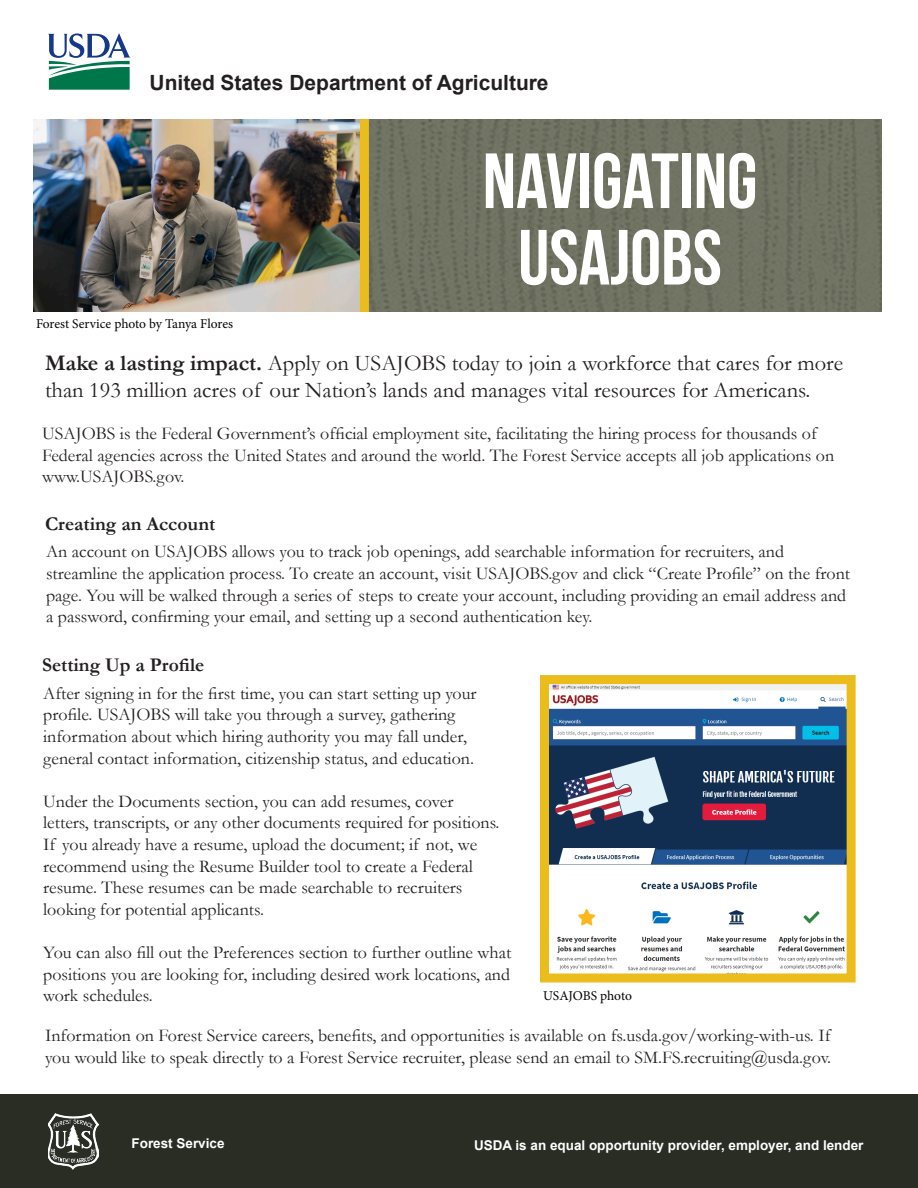
<style>
.page{position:relative;width:918px;height:1188px;background:#fff}
.page>*{position:absolute;margin:0;border:0;box-sizing:border-box;transform-origin:0 0}
.t1{font:700 78px "Bebas Neue";color:#fff}
.t2{font:22.5px/27px "Garamond";color:#231f20}
.t3{font:700 21px "Arial";color:#231f20}
.t4{font:700 19.5px "Garamond";color:#231f20}
.t5{font:18px/21.6px "Garamond";color:#231f20}
.t6{font:700 13.5px "Arial";color:#fff}
.t7{font:13.5px "Minion Pro";letter-spacing:-.005em;color:#040503}
.s1{font-weight:700}
</style>
<div class="page">
<div style="left:0;top:1094px;width:918px;height:94px;background:#292d24"></div>
<img style="left:48px;top:1113px;width:51px;height:56px">
<svg style="left:48px;top:33px;width:83px;height:57px"></svg>
<img style="left:550px;top:685px;width:296px;height:287px">
<div style="left:540px;top:675px;width:316px;height:307px;border:9px solid #eabd1d"></div>
<img style="left:34px;top:119px;width:326px;height:193px">
<img style="left:369px;top:119px;width:486px;height:193px">
<img style="left:855px;top:119px;width:27px;height:193px">
<div style="left:360px;top:119px;width:9px;height:193px;background:#eabd1d"></div>
<h1 class="t3" style="left:150px;top:68px;width:401px">United States Department of Agriculture</h1>
<p class="t1" style="left:483px;top:138px;width:276px">NAVIGATING</p>
<p class="t1" style="left:518px;top:215px;width:205px">USAJOBS</p>
<p class="t7" style="left:36px;top:314px;width:199px">Forest Service photo by Tanya Flores</p>
<p class="t2" style="left:45px;top:349px;width:800px"><span class="s1">Make a lasting impact.</span> Apply on USAJOBS today to join a workforce that cares for more than 193 million acres of our Nation’s lands and manages vital resources for Americans.</p>
<p class="t5" style="left:42px;top:422px;width:794px">USAJOBS is the Federal Government’s official employment site, facilitating the hiring process for thousands of<br>Federal agencies across the United States and around the world. The Forest Service accepts all job applications on</p>
<p class="t5" style="left:42px;top:465px;width:144px">www.USAJOBS.gov.</p>
<p class="t4" style="left:45px;top:510px;width:172px">Creating an Account</p>
<p class="t5" style="left:46px;top:540px;width:806px">An account on USAJOBS allows you to track job openings, add searchable information for recruiters, and streamline the application process. To create an account, visit USAJOBS.gov and click “Create Profile” on the front page. You will be walked through a series of steps to create your account, including providing an email address and a password, confirming your email, and setting up a second authentication key.</p>
<p class="t4" style="left:42px;top:652px;width:164px">Setting Up a Profile</p>
<p class="t5" style="left:43px;top:682px;width:435px">After signing in for the first time, you can start setting up your profile. USAJOBS will take you through a survey, gathering information about which hiring authority you may fall under, general contact information, citizenship status, and education.</p>
<p class="t5" style="left:43px;top:790px;width:458px">Under the Documents section, you can add resumes, cover letters, transcripts, or any other documents required for positions.<br>If you already have a resume, upload the document; if not, we recommend using the Resume Builder tool to create a Federal resume. These resumes can be made searchable to recruiters looking for potential applicants.</p>
<p class="t5" style="left:43px;top:941px;width:470px;text-align:justify">You can also fill out the Preferences section to further outline what positions you are looking for, including desired work locations, and work schedules.</p>
<p class="t7" style="left:543px;top:986px;width:90px">USAJOBS photo</p>
<p class="t5" style="left:45px;top:1025px;width:788px">Information on Forest Service careers, benefits, and opportunities is available on fs.usda.gov/working-with-us. If you would like to speak directly to a Forest Service recruiter, please send an email to SM.FS.recruiting@usda.gov.</p>
<p class="t6" style="left:132px;top:1134px;width:95px">Forest Service</p>
<p class="t6" style="left:474px;top:1135px;width:391px">USDA is an equal opportunity provider, employer, and lender</p>
</div>
